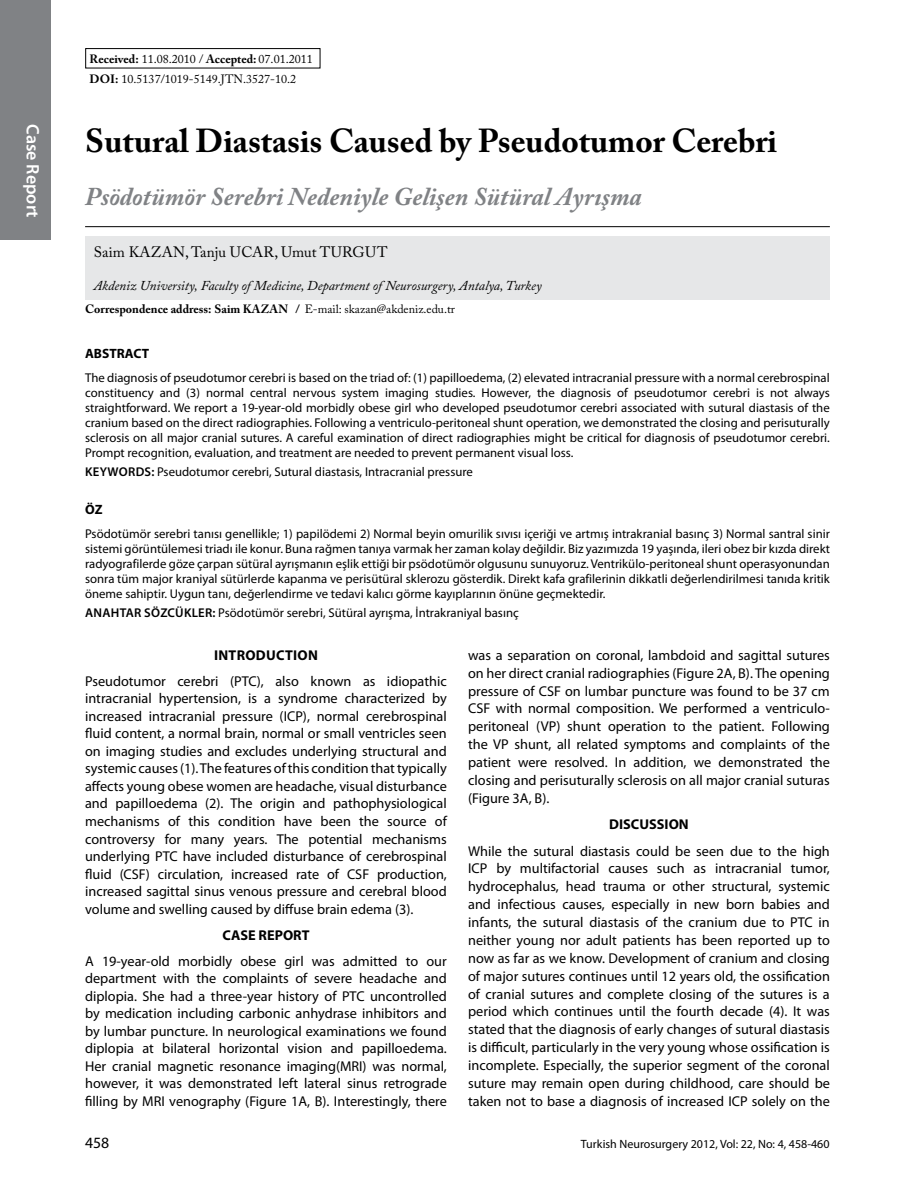
<style>
.page{position:relative;width:915px;height:1191px;background:#fff}
.page>*{position:absolute;margin:0;border:0;box-sizing:border-box;transform-origin:0 0}
.t1{font:700 33px "Adobe Caslon Pro";color:#000}
.t2{font:italic 700 25.5px "Adobe Caslon Pro";color:#808285}
.t3{font:600 18px "Myriad Pro";color:#fff}
.t4{font:15.75px "Myriad Pro";color:#000}
.t5{font:15px "Adobe Caslon Pro";color:#000}
.t6{font:14.25px/17.9px "Myriad Pro";color:#000;text-align:justify}
.t7{font:700 14.25px "Myriad Pro";color:#000}
.t8{font:700 14.25px "Myriad Pro";letter-spacing:.02em;color:#000}
.t9{font:italic 13.5px "Adobe Caslon Pro";color:#000}
.t10{font:700 13.5px "Myriad Pro";color:#000}
.t11{font:12.75px/15px "Myriad Pro";color:#000;text-align:justify}
.t12{font:12px/20.2px "Adobe Caslon Pro";color:#000}
.t13{font:12px "Myriad Pro";color:#000}
.t14{font:700 12px "Adobe Caslon Pro";color:#000}
.s1{font-weight:700}
.s2{font-weight:600}
</style>
<div class="page">
<div style="left:0;top:0;width:51px;height:240px;background:#808285"></div>
<div style="left:85px;top:48px;width:235px;height:20px;border:1px solid #000"></div>
<hr style="left:85px;top:226px;width:744px;height:1px;background:#000">
<div style="left:85px;top:236px;width:744px;height:64px;background:#e6e7e8"></div>
<p class="t3" style="left:44px;top:124px;width:95px;rotate:90deg">CASE REPORT</p>
<p class="t12" style="left:89px;top:48px;width:225px"><span class="s1">Received:</span> 11.08.2010 / <span class="s1">Accepted:</span> 07.01.2011<br><span class="s1">DOI:</span> 10.5137/1019-5149.JTN.3527-10.2</p>
<h1 class="t1" style="left:85px;top:121px;width:693px">Sutural Diastasis Caused by Pseudotumor Cerebri</h1>
<h2 class="t2" style="left:85px;top:181px;width:558px">Psödotümör Serebri Nedeniyle Gelişen Sütüral Ayrışma</h2>
<p class="t5" style="left:94px;top:243px;width:289px">Saim kazan , Tanju uCar, Umut turgut</p>
<p class="t9" style="left:94px;top:277px;width:449px">Akdeniz University, Faculty of Medicine, Department of Neurosurgery, Antalya, Turkey</p>
<p class="t14" style="left:85px;top:302px;width:195px">Correspondence address: Saim Kazan</p>
<p class="t12" style="left:295px;top:299px;width:161px"><span class="s1">/</span> E-mail: skazan@akdeniz.edu.tr</p>
<p class="t10" style="left:85px;top:345px;width:65px">ABSTRACT</p>
<p class="t11" style="left:85px;top:370px;width:746px">The diagnosis of pseudotumor cerebri is based on the triad of: (1) papilloedema, (2) elevated intracranial pressure with a normal cerebrospinal constituency and (3) normal central nervous system imaging studies. However, the diagnosis of pseudotumor cerebri is not always straightforward. We report a 19-year-old morbidly obese girl who developed pseudotumor cerebri associated with sutural diastasis of the cranium based on the direct radiographies. Following a ventriculo-peritoneal shunt operation, we demonstrated the closing and perisuturally sclerosis on all major cranial sutures. A careful examination of direct radiographies might be critical for diagnosis of pseudotumor cerebri.<br>Prompt recognition, evaluation, and treatment are needed to prevent permanent visual loss.</p>
<p class="t11" style="left:85px;top:464px;width:389px"><span class="s2">KEYWORDS:</span> Pseudotumor cerebri, Sutural diastasis, Intracranial pressure</p>
<p class="t10" style="left:85px;top:501px;width:19px">ÖZ</p>
<p class="t11" style="left:85px;top:526px;width:746px">Psödotümör serebri tanısı genellikle; 1) papilödemi 2) Normal beyin omurilik sıvısı içeriği ve artmış intrakranial basınç 3) Normal santral sinir sistemi görüntülemesi triadı ile konur. Buna rağmen tanıya varmak her zaman kolay değildir. Biz yazımızda 19 yaşında, ileri obez bir kızda direkt radyografilerde göze çarpan sütüral ayrışmanın eşlik ettiği bir psödotümör olgusunu sunuyoruz. Ventrikülo-peritoneal shunt operasyonundan sonra tüm major kraniyal sütürlerde kapanma ve perisütüral sklerozu gösterdik. Direkt kafa grafilerinin dikkatli değerlendirilmesi tanıda kritik öneme sahiptir. Uygun tanı, değerlendirme ve tedavi kalıcı görme kayıplarının önüne geçmektedir.</p>
<p class="t11" style="left:85px;top:605px;width:435px"><span class="s2">ANAHTAR SÖZCÜKLER:</span> Psödotümör serebri, Sütüral ayrışma, İntrakraniyal basınç</p>
<p class="t8" style="left:214px;top:645px;width:105px">INTRODUCTION</p>
<p class="t6" style="left:85px;top:672px;width:363px">Pseudotumor cerebri (PTC), also known as idiopathic intracranial hypertension, is a syndrome characterized by increased intracranial pressure (ICP), normal cerebrospinal fluid content, a normal brain, normal or small ventricles seen on imaging studies and excludes underlying structural and systemic causes (1). The features of this condition that typically affects young obese women are headache, visual disturbance and papilloedema (2). The origin and pathophysiological mechanisms of this condition have been the source of controversy for many years. The potential mechanisms underlying PTC have included disturbance of cerebrospinal fluid (CSF) circulation, increased rate of CSF production, increased sagittal sinus venous pressure and cerebral blood volume and swelling caused by diffuse brain edema (3).</p>
<p class="t7" style="left:222px;top:925px;width:88px">CASE REPORT</p>
<p class="t6" style="left:85px;top:952px;width:363px">A 19-year-old morbidly obese girl was admitted to our department with the complaints of severe headache and diplopia. She had a three-year history of PTC uncontrolled by medication including carbonic anhydrase inhibitors and by lumbar puncture. In neurological examinations we found diplopia at bilateral horizontal vision and papilloedema.<br>Her cranial magnetic resonance imaging(MRI) was normal, however, it was demonstrated left lateral sinus retrograde filling by MRI venography (Figure 1A, B). Interestingly, there</p>
<p class="t6" style="left:468px;top:646px;width:363px">was a separation on coronal, lambdoid and sagittal sutures on her direct cranial radiographies (Figure 2A, B). The opening pressure of CSF on lumbar puncture was found to be 37 cm CSF with normal composition. We performed a ventriculo&shy;peritoneal (VP) shunt operation to the patient. Following the VP shunt, all related symptoms and complaints of the patient were resolved. In addition, we demonstrated the closing and perisuturally sclerosis on all major cranial suturas (Figure 3A, B).</p>
<p class="t7" style="left:609px;top:815px;width:70px">DISCUSSION</p>
<p class="t6" style="left:468px;top:841px;width:363px">While the sutural diastasis could be seen due to the high ICP by multifactorial causes such as intracranial tumor, hydrocephalus, head trauma or other structural, systemic and infectious causes, especially in new born babies and infants, the sutural diastasis of the cranium due to PTC in neither young nor adult patients has been reported up to now as far as we know. Development of cranium and closing of major sutures continues until 12 years old, the ossification of cranial sutures and complete closing of the sutures is a period which continues until the fourth decade (4). It was stated that the diagnosis of early changes of sutural diastasis is difficult, particularly in the very young whose ossification is incomplete. Especially, the superior segment of the coronal suture may remain open during childhood, care should be taken not to base a diagnosis of increased ICP solely on the</p>
<p class="t4" style="left:85px;top:1133px;width:26px">458</p>
<p class="t13" style="left:580px;top:1137px;width:250px">Turkish Neurosurgery 2012, Vol: 22, No: 4, 458-460</p>
</div>
